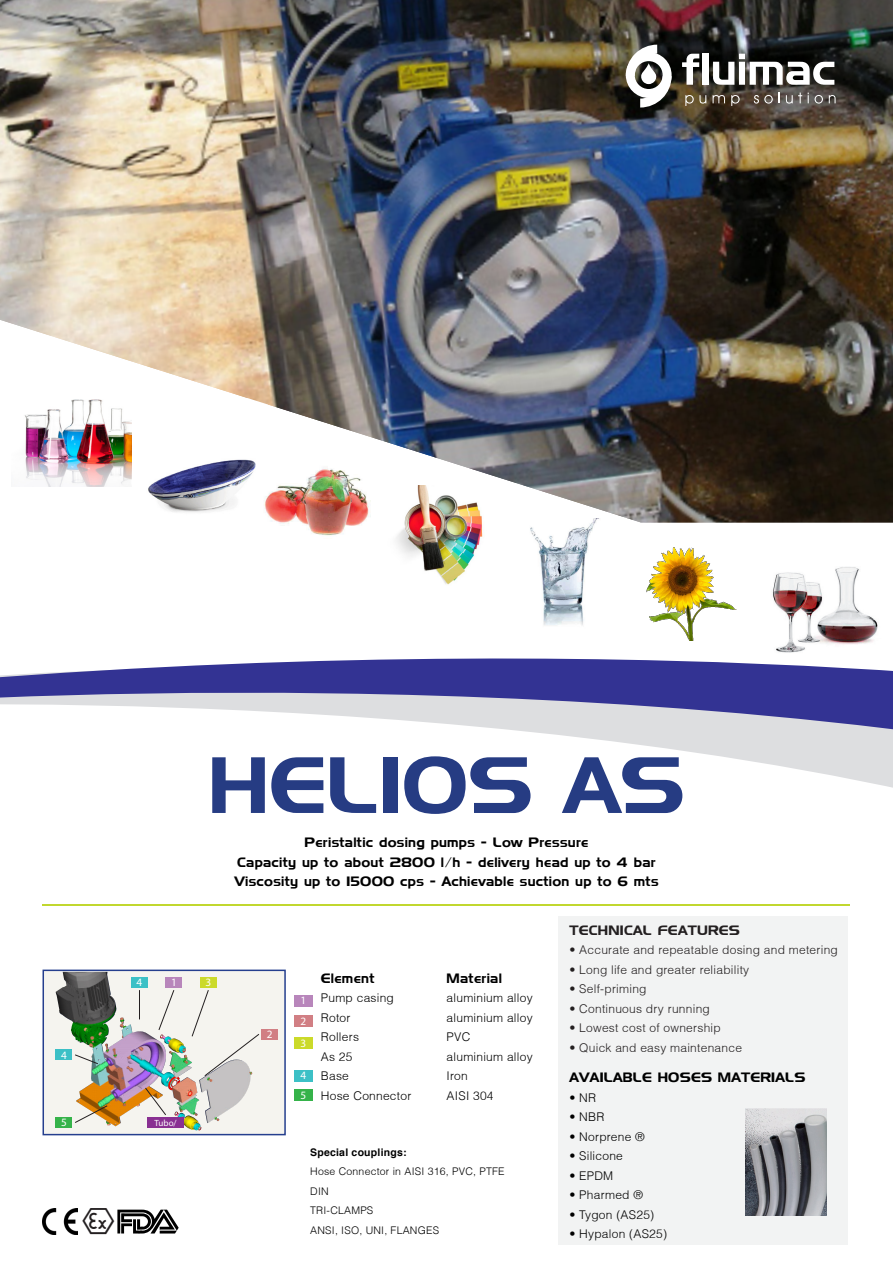
<style>
.page{position:relative;width:893px;height:1263px;background:#fff}
.page>*{position:absolute;margin:0;border:0;box-sizing:border-box;transform-origin:0 0}
.t1{font:79.5px "Denmark";color:#263c83}
.t2{font:36px "Mar Vo Sym";color:#231f20}
.t3{font:13.5px/19.5px "Denmark";letter-spacing:.02em;color:#000;text-align:center}
.t4{font:13.5px "Denmark";letter-spacing:.02em;color:#231f20}
.t5{font:300 12px/19.5px "Helvetica";letter-spacing:.02em;color:#000}
.t6{font:300 12px "Helvetica";letter-spacing:.02em;color:#231f20}
.t7{font:11.25px/20.7px "Myriad Pro";color:#fff}
.t8{font:300 10.5px/19.5px "Helvetica";letter-spacing:.02em;color:#000}
.t9{font:9px "Myriad Pro";color:#fff}
.s1{font-weight:700}
</style>
<div class="page">
<div style="left:558px;top:916px;width:290px;height:329px;background:#f2f3f3"></div>
<div style="left:294px;top:1070px;width:19px;height:11px;background:#3cc0c6"></div>
<div style="left:294px;top:995px;width:19px;height:11px;background:#b886bb"></div>
<div style="left:294px;top:1016px;width:19px;height:11px;background:#d17f84"></div>
<div style="left:294px;top:1037px;width:19px;height:12px;background:#cbda2a"></div>
<div style="left:294px;top:1089px;width:19px;height:11px;background:#35b34a"></div>
<img style="left:46px;top:972px;width:237px;height:160px">
<img style="left:59px;top:972px;width:7px;height:18px">
<div style="left:43px;top:969px;width:243px;height:166px;border:2px solid #253f8e"></div>
<svg style="left:139px;top:990px;width:1px;height:29px"></svg>
<div style="left:131px;top:977px;width:17px;height:10px;background:#3cc0c6"></div>
<svg style="left:158px;top:989px;width:16px;height:41px"></svg>
<svg style="left:145px;top:1087px;width:21px;height:28px"></svg>
<svg style="left:192px;top:989px;width:68px;height:87px"></svg>
<svg style="left:75px;top:1105px;width:33px;height:18px"></svg>
<div style="left:166px;top:977px;width:16px;height:10px;background:#b886bb"></div>
<div style="left:261px;top:1029px;width:17px;height:10px;background:#d17f84"></div>
<div style="left:200px;top:977px;width:17px;height:10px;background:#cbda2a"></div>
<div style="left:147px;top:1117px;width:37px;height:11px;background:#893092"></div>
<div style="left:56px;top:1117px;width:16px;height:11px;background:#35b34a"></div>
<div style="left:56px;top:1050px;width:16px;height:10px;background:#3cc0c6"></div>
<svg style="left:75px;top:1054px;width:23px;height:10px"></svg>
<img style="left:0;top:0;width:893px;height:522px">
<svg style="left:770px;top:764px;width:123px;height:24px"></svg>
<svg style="left:0;top:640px;width:893px;height:124px"></svg>
<img style="left:523px;top:519px;width:80px;height:107px">
<img style="left:256px;top:453px;width:133px;height:83px">
<img style="left:763px;top:567px;width:121px;height:90px">
<img style="left:646px;top:547px;width:91px;height:93px">
<img style="left:387px;top:486px;width:109px;height:99px">
<img style="left:132px;top:399px;width:136px;height:119px">
<img style="left:11px;top:364px;width:121px;height:123px">
<img style="left:43px;top:1209px;width:35px;height:25px">
<svg style="left:117px;top:1209px;width:62px;height:24px"></svg>
<hr style="left:43px;top:905px;width:807px;height:1px;background:#c1d72f">
<img style="left:745px;top:1109px;width:81px;height:106px">
<svg style="left:682px;top:54px;width:17px;height:31px"></svg>
<div style="left:702px;top:54px;width:7px;height:31px;background:#fff"></div>
<svg style="left:713px;top:54px;width:121px;height:31px"></svg>
<svg style="left:685px;top:95px;width:21px;height:11px"></svg>
<svg style="left:713px;top:95px;width:12px;height:8px"></svg>
<svg style="left:731px;top:95px;width:9px;height:11px"></svg>
<svg style="left:754px;top:95px;width:19px;height:9px"></svg>
<svg style="left:786px;top:93px;width:16px;height:11px"></svg>
<svg style="left:808px;top:93px;width:15px;height:11px"></svg>
<svg style="left:829px;top:95px;width:7px;height:8px"></svg>
<svg style="left:626px;top:45px;width:46px;height:63px"></svg>
<img style="left:121px;top:408px;width:138px;height:110px">
<p class="t7" style="left:61px;top:1044px;width:7px">4</p>
<p class="t7" style="left:137px;top:972px;width:7px">4</p>
<p class="t7" style="left:171px;top:972px;width:7px">1</p>
<p class="t7" style="left:61px;top:1112px;width:7px">5</p>
<p class="t9" style="left:155px;top:1117px;width:24px">Tubo/</p>
<p class="t2" style="left:82px;top:1201px;width:34px">`</p>
<p class="t1" style="left:208px;top:737px;width:478px">HELIOS AS</p>
<p class="t3" style="left:234px;top:833px;width:426px">Peristaltic dosing pumps - Low Pressure<br>Capacity up to about 2800 l/h - delivery head up to 4 bar<br>Viscosity up to 15000 cps - Achievable suction up to 6 mts</p>
<p class="t4" style="left:569px;top:922px;width:172px">TECHNICAL FEATURES</p>
<p class="t6" style="left:569px;top:943px;width:270px">• Accurate and repeatable dosing and metering</p>
<p class="t6" style="left:569px;top:962px;width:181px">• Long life and greater reliability</p>
<p class="t6" style="left:569px;top:982px;width:79px">• Self-priming</p>
<p class="t6" style="left:569px;top:1001px;width:142px">• Continuous dry running</p>
<p class="t6" style="left:569px;top:1021px;width:153px">• Lowest cost of ownership</p>
<p class="t6" style="left:569px;top:1040px;width:174px">• Quick and easy maintenance</p>
<p class="t3" style="left:569px;top:1067px;width:237px">AVAILABLE HOSES MATERIALS</p>
<p class="t5" style="left:569px;top:1087px;width:28px">• NR</p>
<p class="t5" style="left:569px;top:1107px;width:36px">• NBR</p>
<p class="t5" style="left:569px;top:1126px;width:77px">• Norprene ®</p>
<p class="t5" style="left:569px;top:1146px;width:55px">• Silicone</p>
<p class="t5" style="left:569px;top:1165px;width:45px">• EPDM</p>
<p class="t5" style="left:569px;top:1185px;width:75px">• Pharmed ®</p>
<p class="t5" style="left:569px;top:1204px;width:86px">• Tygon (AS25)</p>
<p class="t3" style="left:321px;top:968px;width:55px">Element</p>
<p class="t5" style="left:321px;top:988px;width:92px">Pump casing<br>Rotor<br>Rollers<br>As 25<br>Base<br>Hose Connector</p>
<p class="t3" style="left:447px;top:968px;width:57px">Material</p>
<p class="t5" style="left:447px;top:988px;width:88px">aluminium alloy aluminium alloy<br>PVC<br>aluminium alloy<br>Iron<br>AISI 304</p>
<p class="t7" style="left:206px;top:972px;width:7px">3</p>
<p class="t7" style="left:301px;top:990px;width:7px">1<br>2</p>
<p class="t7" style="left:301px;top:1033px;width:7px">3</p>
<p class="t7" style="left:267px;top:1024px;width:7px">2</p>
<p class="t7" style="left:301px;top:1065px;width:7px">4</p>
<p class="t7" style="left:301px;top:1084px;width:7px">5</p>
<p class="t8" style="left:310px;top:1142px;width:196px"><span class="s1">Special couplings:<br></span>Hose Connector in AISI 316, PVC, PTFE<br>DIN<br>TRI-CLAMPS<br>ANSI, ISO, UNI, FLANGES</p>
<p class="t5" style="left:569px;top:1224px;width:99px">• Hypalon (AS25)</p>
</div>
